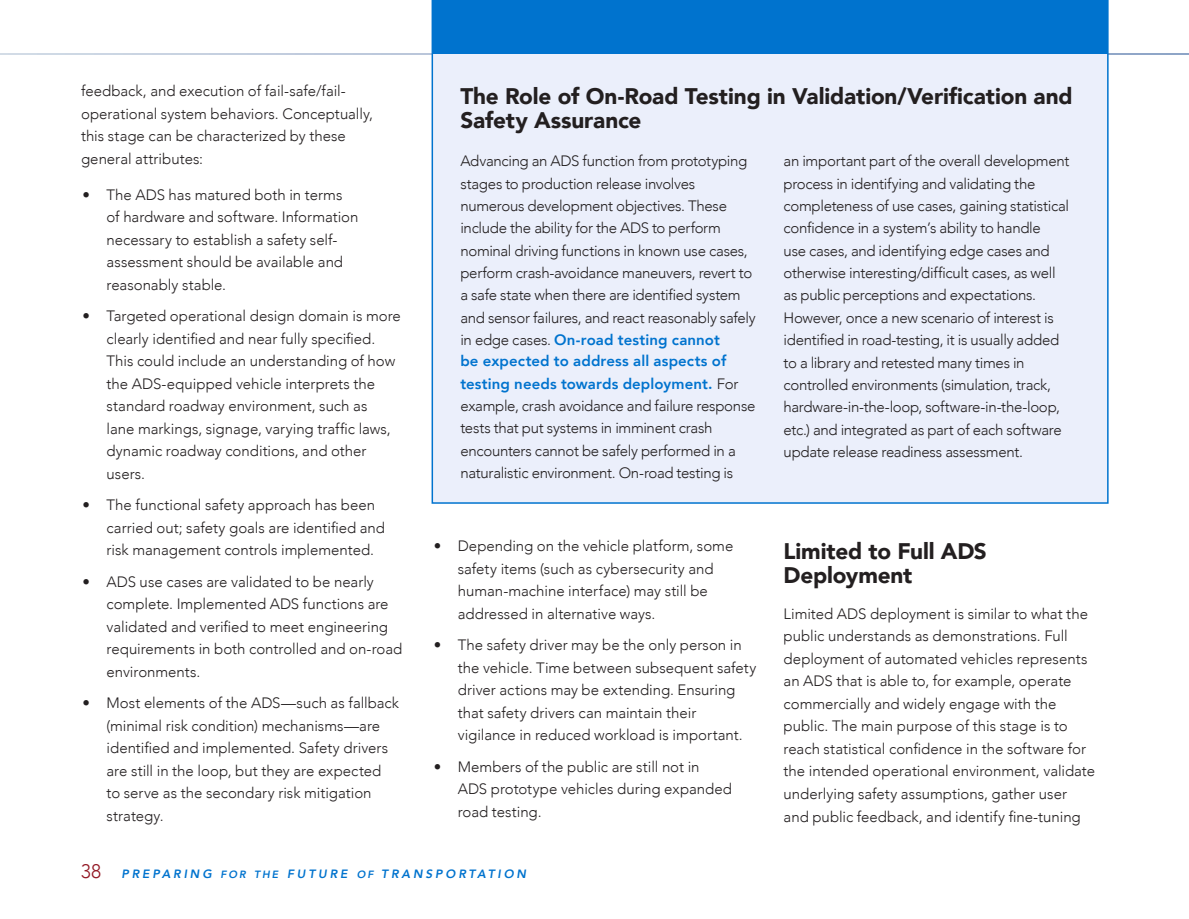
<style>
.page{position:relative;width:1189px;height:919px;background:#fff}
.page>*{position:absolute;margin:0;border:0;box-sizing:border-box;transform-origin:0 0}
.t1{font:900 22.5px/24px "Avenir";letter-spacing:-.005em;color:#231f20}
.t2{font:300 15px/22.5px "Avenir";letter-spacing:-.005em;color:#231f20}
.t3{font:italic 800 12px "Avenir";letter-spacing:.24em;color:#0073ce}
.s1{font-weight:800;color:#0073ce}
.s2{font-weight:300;font-style:normal;font-size:19.5px;color:#931824}
.s3{font-size:10.5px}
</style>
<div class="page">
<svg style="left:0;top:53px;width:1188px;height:2px"></svg>
<div style="left:431px;top:0;width:677px;height:503px;background:#ebeffb"></div>
<div style="left:432px;top:0;width:675px;height:54px;background:#0073ce"></div>
<p class="t2" style="left:81px;top:80px;width:293px">feedback, and execution of fail-safe/fail&shy;operational system behaviors. Conceptually, this stage can be characterized by these general attributes:</p>
<p class="t2" style="left:106px;top:183px;width:253px;text-indent:-24px">• The ADS has matured both in terms of hardware and software. Information necessary to establish a safety self&shy;assessment should be available and reasonably stable.</p>
<p class="t2" style="left:106px;top:304px;width:296px;text-indent:-24px">• Targeted operational design domain is more clearly identified and near fully specified.<br>This could include an understanding of how the ADS-equipped vehicle interprets the standard roadway environment, such as<br>lane markings, signage, varying traffic laws, dynamic roadway conditions, and other users.</p>
<p class="t2" style="left:106px;top:493px;width:280px;text-indent:-24px">• The functional safety approach has been carried out; safety goals are identified and risk management controls implemented.</p>
<p class="t2" style="left:106px;top:570px;width:297px;text-indent:-24px">• ADS use cases are validated to be nearly complete. Implemented ADS functions are validated and verified to meet engineering requirements in both controlled and on-road environments.</p>
<p class="t2" style="left:106px;top:691px;width:294px;text-indent:-24px">• Most elements of the ADS—such as fallback (minimal risk condition) mechanisms—are identified and implemented. Safety drivers are still in the loop, but they are expected<br>to serve as the secondary risk mitigation strategy.</p>
<h1 class="t1" style="left:460px;top:83px;width:613px">The Role of On-Road Testing in Validation/Verification and<br>Safety Assurance</h1>
<p class="t2" style="left:783px;top:150px;width:287px">an important part of the overall development process in identifying and validating the completeness of use cases, gaining statistical confidence in a system’s ability to handle<br>use cases, and identifying edge cases and otherwise interesting/difficult cases, as well as public perceptions and expectations.<br>However, once a new scenario of interest is identified in road-testing, it is usually added to a library and retested many times in controlled environments (simulation, track, hardware-in-the-loop, software-in-the-loop, etc.) and integrated as part of each software update release readiness assessment.</p>
<p class="t2" style="left:460px;top:150px;width:297px">Advancing an ADS function from prototyping stages to production release involves numerous development objectives. These include the ability for the ADS to perform nominal driving functions in known use cases, perform crash-avoidance maneuvers, revert to a safe state when there are identified system and sensor failures, and react reasonably safely in edge cases. <span class="s1">On-road testing cannot</span></p>
<p class="t2" style="left:460px;top:350px;width:296px"><span class="s1">be expected to address all aspects of testing needs towards deployment.</span> For example, crash avoidance and failure response tests that put systems in imminent crash encounters cannot be safely performed in a naturalistic environment. On-road testing is</p>
<p class="t2" style="left:457px;top:534px;width:277px;text-indent:-24px">• Depending on the vehicle platform, some safety items (such as cybersecurity and human-machine interface) may still be addressed in alternative ways.</p>
<p class="t2" style="left:457px;top:633px;width:300px;text-indent:-24px">• The safety driver may be the only person in the vehicle. Time between subsequent safety driver actions may be extending. Ensuring that safety drivers can maintain their vigilance in reduced workload is important.</p>
<p class="t2" style="left:457px;top:755px;width:275px;text-indent:-24px">• Members of the public are still not in<br>ADS prototype vehicles during expanded road testing.</p>
<h1 class="t1" style="left:783px;top:538px;width:205px">Limited to Full ADS<br>Deployment</h1>
<p class="t2" style="left:783px;top:602px;width:313px">Limited ADS deployment is similar to what the public understands as demonstrations. Full deployment of automated vehicles represents an ADS that is able to, for example, operate commercially and widely engage with the public. The main purpose of this stage is to reach statistical confidence in the software for the intended operational environment, validate underlying safety assumptions, gather user and public feedback, and identify fine-tuning</p>
<p class="t3" style="left:81px;top:866px;width:446px"><span class="s2">38</span> PREPARING <span class="s3">FOR THE</span> FUTURE <span class="s3">OF</span> TRANSPORTATION</p>
</div>
